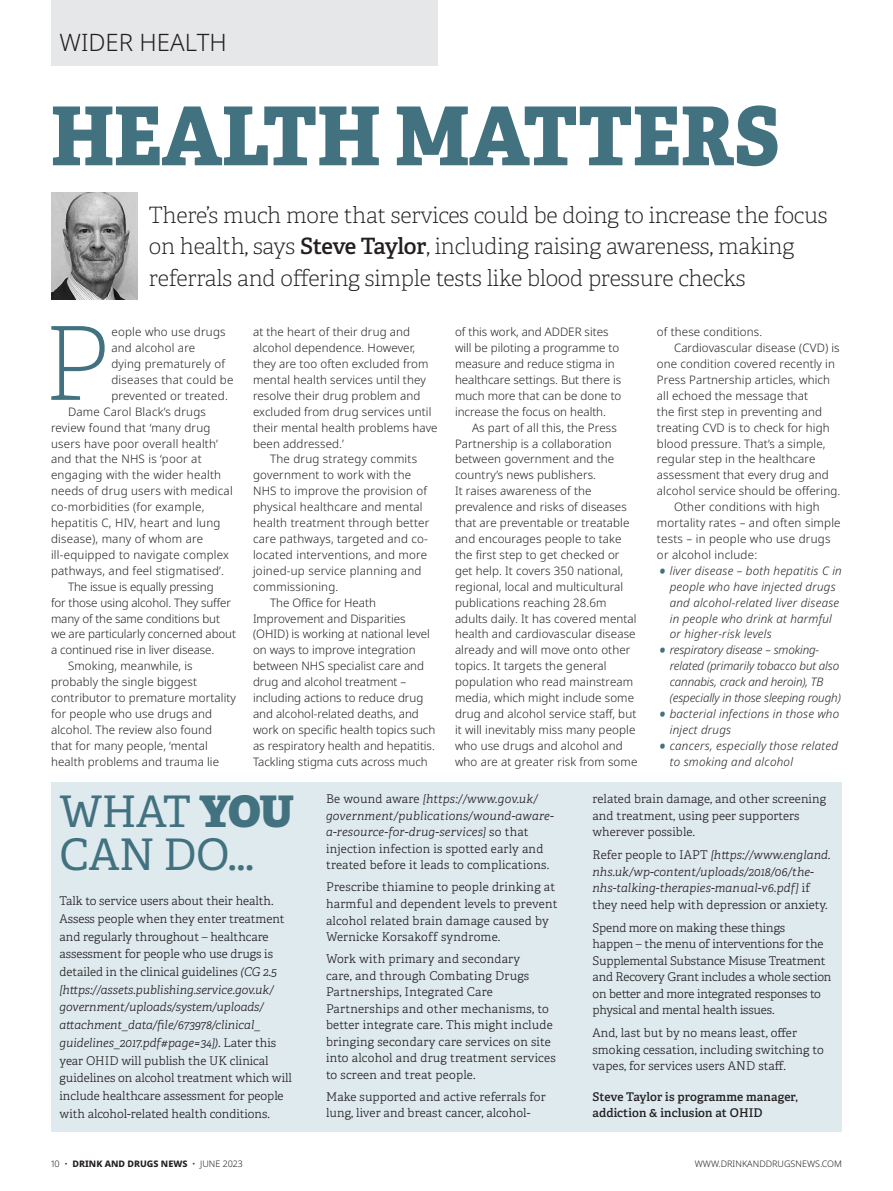
<style>
.page{position:relative;width:893px;height:1191px;background:#fff}
.page>*{position:absolute;margin:0;border:0;box-sizing:border-box;transform-origin:0 0}
.Feat_body_Noto{font:101.85px "Adelle PE Th";color:#427280}
.Head_main_Adelle{font:81.15px "Adelle PE Eb";color:#427280;scale:.94 1}
.BOB_body_Adelle{font:43.5px "Adelle PE";letter-spacing:-.01em;color:#427280}
.Page_runner_Noto{font:300 24px "Noto Sans";color:#231f20}
.Standfirst_Adelle{font:22.5px/31.5px "Adelle PE Th";letter-spacing:-.01em;color:#231f20}
.BOB_body_Adelle-2{font:12px/16.5px "Adelle PE Lt";letter-spacing:.005em;color:#231f20}
.BOB_body_Adelle-3{font:italic 12px/16.5px "Adelle PE Lt";letter-spacing:.01em;color:#231f20}
.BOB_body_Adelle-4{font:12px/16.5px "Adelle PE Sb";letter-spacing:.01em;color:#231f20}
.Feat_body_Noto-2{font:300 11.7px/15.9px "Noto Sans";letter-spacing:.01em;color:#231f20}
.Feat_body_Noto-3{font:italic 300 11.7px/15.9px "Noto Sans";letter-spacing:.02em;color:#231f20}
.Feat_body_Noto-4{font:300 11.7px/15.9px "Noto Sans";letter-spacing:-.01em;color:#231f20}
.Feat_body_Noto-5{font:italic 300 11.7px/15.9px "Noto Sans";letter-spacing:-.01em;color:#231f20}
.t1{font:800 9px "Noto Sans";color:#231f20}
.t2{font:300 9px "Noto Sans";color:#231f20}
.s1{font-family:"Adelle PE Sb"}
.s2{font-size:27px;color:#427280}
.s3{font-family:"Adelle PE Hv"}
.s4{font-style:italic}
.s5{font-weight:300}
.s6{font-style:normal}
</style>
<div class="page">
<div style="left:51px;top:0;width:387px;height:66px;background:#e6e7e9"></div>
<div style="left:51px;top:781px;width:791px;height:350px;background:#dfeaef"></div>
<img style="left:51px;top:192px;width:86px;height:107px">
<p class="Page_runner_Noto" style="left:60px;top:29px;width:169px">WIDER HEALTH</p>
<p class="Head_main_Adelle" style="left:51px;top:75px;width:777px">HEALTH MATTERS</p>
<p class="Standfirst_Adelle" style="left:149px;top:198px;width:680px">There’s much more that services could be doing to increase the focus on health, says <span class="s1">Steve Taylor</span>, including raising awareness, making referrals and offering simple tests like blood pressure checks</p>
<p class="Feat_body_Noto" style="left:44px;top:294px;width:68px">P</p>
<p class="Feat_body_Noto-2" style="left:111px;top:324px;width:124px">eople who use drugs and alcohol are<br>dying prematurely of diseases that could be prevented or treated.</p>
<p class="Feat_body_Noto-2" style="left:51px;top:404px;width:183px;text-indent:17px">Dame Carol Black’s drugs review found that ‘many drug users have poor overall health’ and that the NHS is ‘poor at engaging with the wider health needs of drug users with medical co-morbidities (for example, hepatitis C, HIV, heart and lung disease), many of whom are ill-equipped to navigate complex pathways, and feel stigmatised’.</p>
<p class="Feat_body_Noto-4" style="left:51px;top:579px;width:186px;text-indent:17px">The issue is equally pressing<br>for those using alcohol. They suffer many of the same conditions but we are particularly concerned about a continued rise in liver disease.</p>
<p class="Feat_body_Noto-2" style="left:51px;top:658px;width:186px;text-indent:17px">Smoking, meanwhile, is probably the single biggest contributor to premature mortality for people who use drugs and alcohol. The review also found that for many people, ‘mental health problems and trauma lie</p>
<p class="Feat_body_Noto-2" style="left:253px;top:324px;width:186px">at the heart of their drug and alcohol dependence. However, they are too often excluded from mental health services until they resolve their drug problem and excluded from drug services until their mental health problems have been addressed.’</p>
<p class="Feat_body_Noto-2" style="left:253px;top:451px;width:178px;text-indent:17px">The drug strategy commits government to work with the<br>NHS to improve the provision of physical healthcare and mental health treatment through better care pathways, targeted and co&shy;located interventions, and more joined-up service planning and commissioning.</p>
<p class="Feat_body_Noto-2" style="left:253px;top:594px;width:184px;text-indent:17px">The Office for Heath<br>Improvement and Disparities (OHID) is working at national level on ways to improve integration between NHS specialist care and drug and alcohol treatment – including actions to reduce drug and alcohol-related deaths, and work on specific health topics such as respiratory health and hepatitis.<br>Tackling stigma cuts across much</p>
<p class="Feat_body_Noto-2" style="left:455px;top:324px;width:168px">of this work, and ADDER sites will be piloting a programme to measure and reduce stigma in healthcare settings. But there is much more that can be done to increase the focus on health.</p>
<p class="Feat_body_Noto-2" style="left:455px;top:420px;width:184px;text-indent:17px">As part of all this, the Press<br>Partnership is a collaboration between government and the country’s news publishers.<br>It raises awareness of the prevalence and risks of diseases that are preventable or treatable and encourages people to take the first step to get checked or get help. It covers 350 national, regional, local and multicultural publications reaching 28.6m adults daily. It has covered mental health and cardiovascular disease already and will move onto other topics. It targets the general population who read mainstream media, which might include some drug and alcohol service staff, but it will inevitably miss many people who use drugs and alcohol and who are at greater risk from some</p>
<p class="Feat_body_Noto-2" style="left:657px;top:324px;width:107px">of these conditions.</p>
<p class="Feat_body_Noto-2" style="left:657px;top:340px;width:185px;text-indent:17px">Cardiovascular disease (CVD) is one condition covered recently in<br>Press Partnership articles, which all echoed the message that<br>the first step in preventing and treating CVD is to check for high blood pressure. That’s a simple, regular step in the healthcare assessment that every drug and alcohol service should be offering.</p>
<p class="Feat_body_Noto-2" style="left:657px;top:499px;width:185px;text-indent:17px">Other conditions with high mortality rates – and often simple tests – in people who use drugs or alcohol include:</p>
<p class="Feat_body_Noto-3" style="left:670px;top:563px;width:174px;text-indent:-13px"><span class="s2">•</span> liver disease – both hepatitis C in people who have injected drugs and alcohol-related liver disease in people who drink at harmful or higher-risk levels</p>
<p class="Feat_body_Noto-5" style="left:670px;top:642px;width:173px;text-indent:-13px"><span class="s2">•</span> respiratory disease – smoking&shy;related (primarily tobacco but also cannabis, crack and heroin), TB (especially in those sleeping rough)</p>
<p class="Feat_body_Noto-3" style="left:670px;top:706px;width:171px;text-indent:-13px"><span class="s2">•</span> bacterial infections in those who inject drugs</p>
<p class="Feat_body_Noto-3" style="left:670px;top:738px;width:170px;text-indent:-13px"><span class="s2">•</span> cancers, especially those related to smoking and alcohol</p>
<p class="BOB_body_Adelle" style="left:60px;top:780px;width:236px">WHAT <span class="s3">YOU</span></p>
<p class="BOB_body_Adelle" style="left:60px;top:823px;width:196px">CAN DO...</p>
<p class="BOB_body_Adelle-2" style="left:60px;top:891px;width:234px;line-height:17.7px">Talk to service users about their health.<br>Assess people when they enter treatment and regularly throughout – healthcare assessment for people who use drugs is detailed in the clinical guidelines <span class="s4">(CG 2.5 [https://assets.publishing.service.gov.uk/ government/uploads/system/uploads/ attachment_data/file/673978/clinical_ guidelines_2017.pdf#page=34]).</span> Later this year OHID will publish the UK clinical guidelines on alcohol treatment which will include healthcare assessment for people with alcohol-related health conditions.</p>
<p class="t1" style="left:51px;top:1158px;width:193px"><span class="s5">10 •</span> DRINK AND DRUGS NEWS <span class="s5">• JUNE 2023</span></p>
<p class="BOB_body_Adelle-2" style="left:326px;top:790px;width:229px">Be wound aware <span class="s4">[https://www.gov.uk/ government/publications/wound-aware&shy;a-resource-for-drug-services]</span> so that injection infection is spotted early and treated before it leads to complications.</p>
<p class="BOB_body_Adelle-2" style="left:326px;top:878px;width:233px">Prescribe thiamine to people drinking at harmful and dependent levels to prevent alcohol related brain damage caused by Wernicke Korsakoff syndrome.</p>
<p class="BOB_body_Adelle-2" style="left:326px;top:950px;width:231px">Work with primary and secondary<br>care, and through Combating Drugs Partnerships, Integrated Care Partnerships and other mechanisms, to better integrate care. This might include bringing secondary care services on site into alcohol and drug treatment services to screen and treat people.</p>
<p class="BOB_body_Adelle-2" style="left:326px;top:1087px;width:221px">Make supported and active referrals for lung, liver and breast cancer, alcohol-</p>
<p class="BOB_body_Adelle-2" style="left:592px;top:790px;width:235px">related brain damage, and other screening and treatment, using peer supporters wherever possible.</p>
<p class="BOB_body_Adelle-3" style="left:592px;top:846px;width:240px"><span class="s6">Refer people to IAPT</span> [https://www.england. nhs.uk/wp-content/uploads/2018/06/the&shy;nhs-talking-therapies-manual-v6.pdf] <span class="s6">if they need help with depression or anxiety.</span></p>
<p class="BOB_body_Adelle-2" style="left:592px;top:919px;width:240px">Spend more on making these things<br>happen – the menu of interventions for the Supplemental Substance Misuse Treatment and Recovery Grant includes a whole section on better and more integrated responses to physical and mental health issues.</p>
<p class="BOB_body_Adelle-2" style="left:592px;top:1024px;width:233px">And, last but by no means least, offer smoking cessation, including switching to vapes, for services users AND staff.</p>
<p class="BOB_body_Adelle-4" style="left:592px;top:1087px;width:207px">Steve Taylor is programme manager, addiction &amp; inclusion at OHID</p>
<p class="t2" style="left:695px;top:1158px;width:149px">WWW.DRINKANDDRUGSNEWS.COM</p>
</div>
